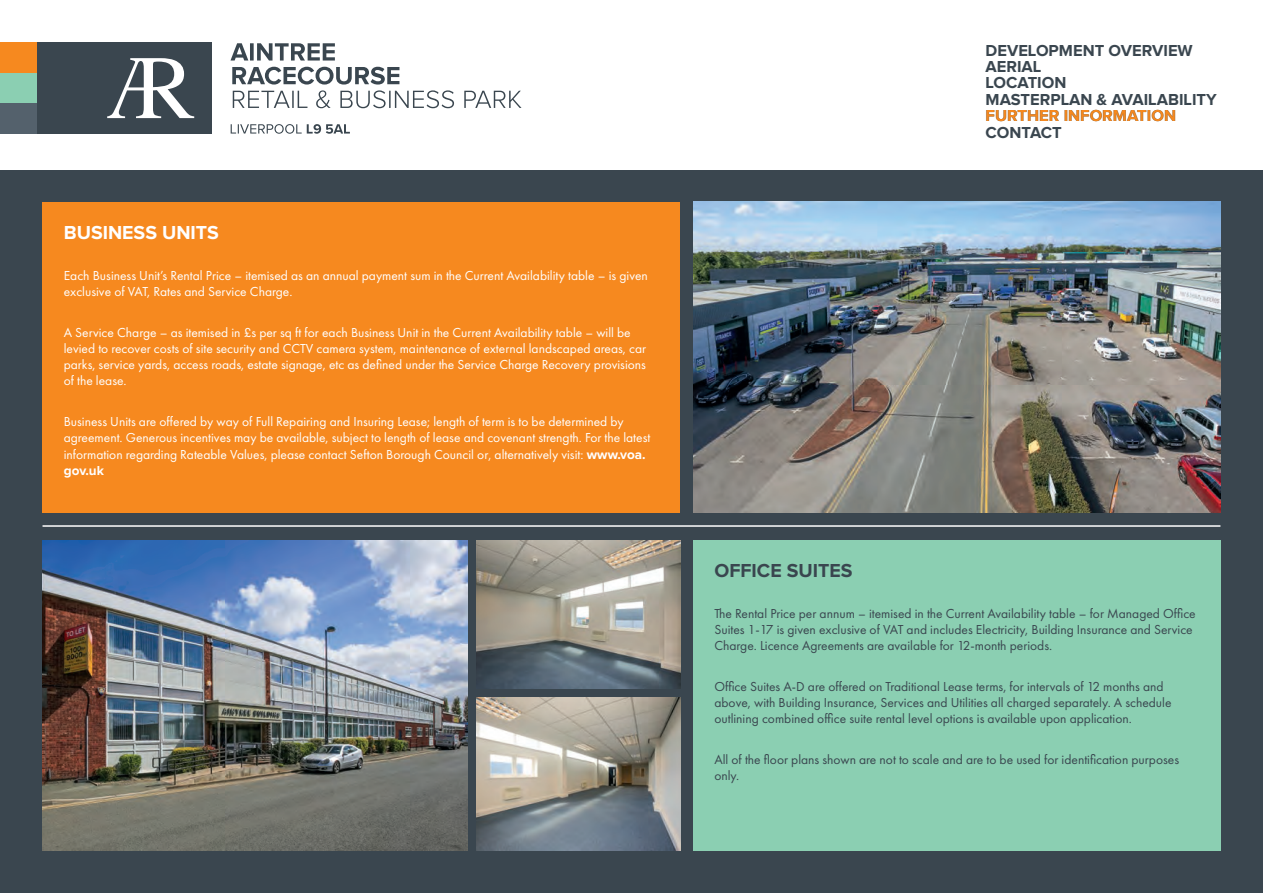
<style>
.page{position:relative;width:1263px;height:893px;background:#fff}
.page>*{position:absolute;margin:0;border:0;box-sizing:border-box;transform-origin:0 0}
.t1{font:700 19.5px "Proxima Nova";color:#fff}
.t2{font:700 19.5px "Proxima Nova";color:#3a464f}
.t3{font:700 16.5px/32.8px "Proxima Nova";color:#3a464f}
.t4{font:700 16.5px "Proxima Nova";color:#f6891f}
.t5{font:13.5px/16.2px "Futura PT";color:#fff}
.t6{font:13.5px/16.2px "Futura PT";color:#3a464f}
.t7{font:700 13.5px "Proxima Nova";color:#fff}
.s1{font-family:"Proxima Nova";font-weight:700}
</style>
<div class="page">
<div style="left:0;top:43px;width:212px;height:91px;background:#3a464f"></div>
<svg style="left:107px;top:58px;width:87px;height:60px"></svg>
<div style="left:0;top:73px;width:36px;height:30px;background:#8bcfb2"></div>
<div style="left:0;top:43px;width:36px;height:30px;background:#f6891f"></div>
<div style="left:0;top:103px;width:36px;height:31px;background:#54616c"></div>
<svg style="left:231px;top:124px;width:119px;height:10px"></svg>
<div style="left:0;top:170px;width:1263px;height:723px;background:#3a464f"></div>
<svg style="left:232px;top:67px;width:289px;height:41px"></svg>
<svg style="left:230px;top:43px;width:105px;height:18px"></svg>
<div style="left:43px;top:202px;width:637px;height:310px;background:#f6891f"></div>
<div style="left:693px;top:540px;width:527px;height:310px;background:#8bcfb2"></div>
<img style="left:43px;top:540px;width:425px;height:310px">
<img style="left:476px;top:540px;width:204px;height:149px">
<img style="left:476px;top:697px;width:204px;height:153px">
<img style="left:693px;top:202px;width:527px;height:310px">
<hr style="left:43px;top:525px;width:1177px;height:2px;background:#fff">
<h1 class="t1" style="left:64px;top:223px;width:157px">BUSINESS UNITS</h1>
<p class="t5" style="left:64px;top:267px;width:586px">Each Business Unit’s Rental Price – itemised as an annual payment sum in the Current Availability table – is given exclusive of VAT, Rates and Service Charge.</p>
<p class="t5" style="left:64px;top:324px;width:584px">A Service Charge – as itemised in £s per sq ft for each Business Unit in the Current Availability table – will be levied to recover costs of site security and CCTV camera system, maintenance of external landscaped areas, car parks, service yards, access roads, estate signage, etc as defined under the Service Charge Recovery provisions of the lease.</p>
<p class="t5" style="left:64px;top:413px;width:588px">Business Units are offered by way of Full Repairing and Insuring Lease; length of term is to be determined by agreement. Generous incentives may be available, subject to length of lease and covenant strength. For the latest information regarding Rateable Values, please contact Sefton Borough Council or, alternatively visit: <span class="s1">www.voa.</span></p>
<p class="t7" style="left:64px;top:464px;width:42px">gov.uk</p>
<p class="t3" style="left:985px;top:34px;width:209px">DEVELOPMENT OVERVIEW<br>LOCATION</p>
<p class="t3" style="left:985px;top:84px;width:233px">MASTERPLAN &amp; AVAILABILITY<br>CONTACT</p>
<p class="t3" style="left:985px;top:51px;width:57px">AERIAL</p>
<p class="t4" style="left:985px;top:108px;width:192px">FURTHER INFORMATION</p>
<h1 class="t2" style="left:714px;top:561px;width:140px">OFFICE SUITES</h1>
<p class="t6" style="left:714px;top:605px;width:483px">The Rental Price per annum – itemised in the Current Availability table – for Managed Office<br>Suites 1-17 is given exclusive of VAT and includes Electricity, Building Insurance and Service<br>Charge. Licence Agreements are available for 12-month periods.</p>
<p class="t6" style="left:714px;top:678px;width:459px">Office Suites A-D are offered on Traditional Lease terms, for intervals of 12 months and above, with Building Insurance, Services and Utilities all charged separately. A schedule outlining combined office suite rental level options is available upon application.</p>
<p class="t6" style="left:714px;top:752px;width:466px">All of the floor plans shown are not to scale and are to be used for identification purposes only.</p>
</div>
